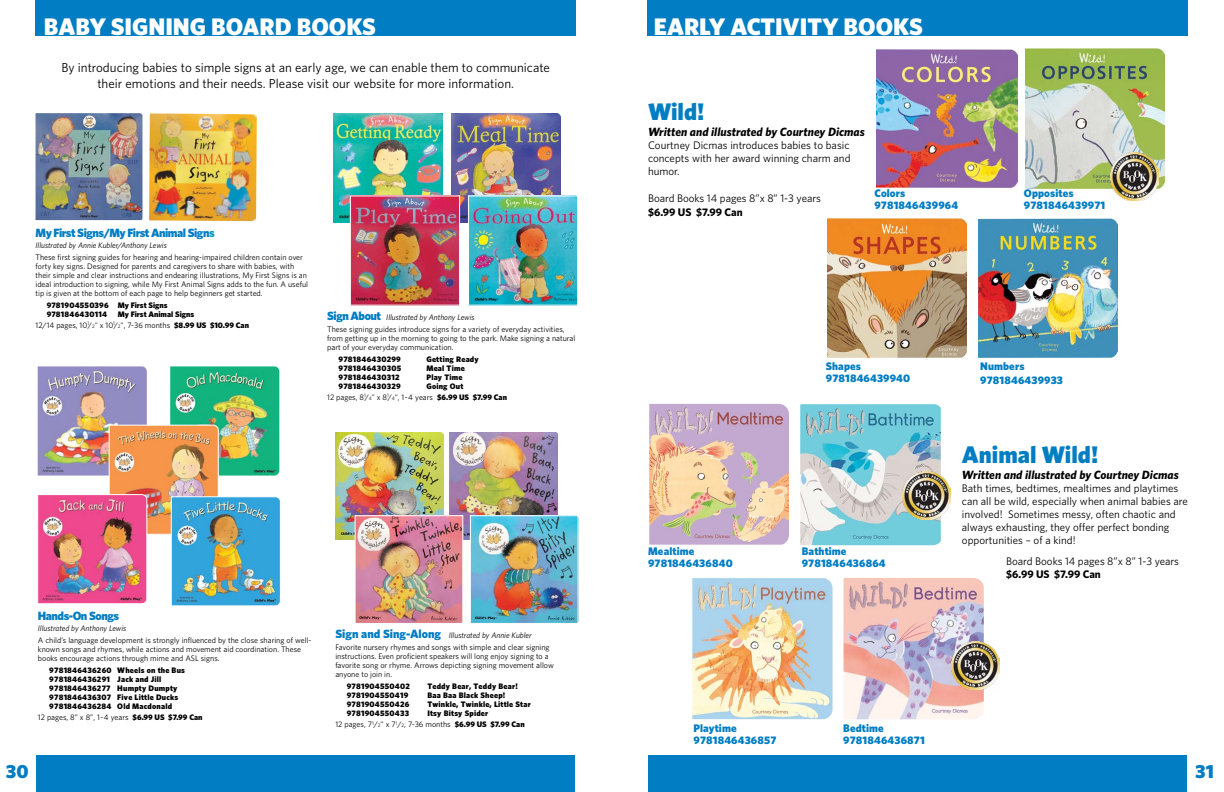
<style>
.page{position:relative;width:1224px;height:792px;background:#fff}
.page>*{position:absolute;margin:0;border:0;box-sizing:border-box;transform-origin:0 0}
.t1{font:900 24px "Whitney";color:#fff}
.t2{font:900 24px "Whitney";color:#007dc3}
.t3{font:900 19px "Whitney";color:#007dc3}
.t4{font:13px/15.8px "Whitney";color:#000;text-align:center}
.t5{font:italic 700 12px "Whitney";color:#000}
.t6{font:900 12px "Whitney";letter-spacing:-.04em;color:#007dc3}
.t7{font:11px/13px "Whitney";color:#000;text-align:justify}
.t8{font:900 11px/12px "Whitney";letter-spacing:.01em;color:#007dc3}
.t9{font:700 11px "Whitney";color:#000}
.t10{font:8px/9px "Whitney";color:#000}
.t11{font:900 8px/9px "Whitney";letter-spacing:.025em;color:#000}
.t12{font:900 8px/11px "Whitney";color:#000}
.t13{font:italic 8px "Whitney";color:#000}
.s1{color:#009ac7}
.s2{font-weight:400}
.s3{font-weight:400;font-size:5px}
.s4{font-weight:900;font-size:12px;color:#007dc3}
.s5{font-style:italic}
.s6{font-weight:900}
.s7{font-size:5px}
</style>
<div class="page">
<div style="left:35px;top:0;width:541px;height:35px;background:#007dc3"></div>
<div style="left:647px;top:0;width:541px;height:35px;background:#007dc3"></div>
<div style="left:36px;top:755px;width:539px;height:37px;background:#007dc3"></div>
<div style="left:648px;top:755px;width:539px;height:37px;background:#007dc3"></div>
<img style="left:36px;top:113px;width:107px;height:107px">
<img style="left:149px;top:113px;width:108px;height:108px">
<img style="left:334px;top:113px;width:109px;height:110px">
<img style="left:451px;top:113px;width:109px;height:110px">
<img style="left:352px;top:197px;width:106px;height:107px">
<div style="left:350px;top:195px;width:110px;height:111px;border:1px solid #fff"></div>
<img style="left:470px;top:197px;width:106px;height:107px">
<div style="left:468px;top:195px;width:110px;height:111px;border:1px solid #fff"></div>
<img style="left:335px;top:432px;width:108px;height:108px">
<img style="left:450px;top:432px;width:107px;height:108px">
<img style="left:357px;top:517px;width:104px;height:105px">
<div style="left:355px;top:515px;width:108px;height:109px;border:1px solid #fff"></div>
<img style="left:472px;top:517px;width:105px;height:105px">
<div style="left:470px;top:515px;width:109px;height:109px;border:1px solid #fff"></div>
<img style="left:170px;top:366px;width:109px;height:58px">
<img style="left:38px;top:366px;width:109px;height:58px">
<img style="left:37px;top:424px;width:244px;height:182px">
<img style="left:876px;top:49px;width:141px;height:139px">
<img style="left:1025px;top:48px;width:140px;height:140px">
<img style="left:827px;top:219px;width:140px;height:139px">
<img style="left:979px;top:219px;width:138px;height:138px">
<img style="left:649px;top:404px;width:140px;height:141px">
<img style="left:800px;top:404px;width:141px;height:141px">
<img style="left:692px;top:578px;width:141px;height:141px">
<img style="left:844px;top:578px;width:140px;height:141px">
<img style="left:903px;top:472px;width:48px;height:48px">
<img style="left:1110px;top:153px;width:48px;height:48px">
<img style="left:951px;top:642px;width:48px;height:48px">
<h1 class="t1" style="left:44px;top:11px;width:333px">BABY SIGNING BOARD BOOKS</h1>
<h3 class="t4" style="left:61px;top:59px;width:490px">By introducing babies to simple signs at an early age, we can enable them to communicate their emotions and their needs. Please visit our website for more information.</h3>
<h3 class="t6" style="left:36px;top:224px;width:181px">My First Signs/My First Animal Sign<span class="s1">s</span></h3>
<p class="t13" style="left:36px;top:240px;width:133px">Illustrated by Annie Kubler/Anthony Lewis</p>
<p class="t10" style="left:36px;top:252px;width:274px">These first signing guides for hearing and hearing-impaired children contain over forty key signs. Designed for parents and caregivers to share with babies, with their simple and clear instructions and endearing illustrations, My First Signs is an ideal introduction to signing, while My First Animal Signs adds to the fun. A useful tip is given at the bottom of each page to help beginners get started.</p>
<p class="t11" style="left:47px;top:300px;width:122px">9781904550396 My First Signs<br>9781846430114</p>
<p class="t12" style="left:36px;top:308px;width:215px;text-indent:82px">My First Animal Signs<br><span class="s2">12/14 pages, 10</span><sup>1</sup><span class="s2">/</span><span class="s3">2</span><span class="s2">" x 10</span><sup>1</sup><span class="s2">/</span><span class="s3">2</span><span class="s2">", 7-36 months</span> $8.99 US $10.99 Can</p>
<p class="t10" style="left:327px;top:311px;width:239px;line-height:11.8px"><span class="s4">Sign About</span> <span class="s5">Illustrated by Anthony Lewis<br></span>These signing guides introduce signs for a variety of everyday activities,</p>
<p class="t10" style="left:327px;top:333px;width:250px">from getting up in the morning to going to the park. Make signing a natural part of your everyday communication.</p>
<p class="t11" style="left:339px;top:354px;width:64px">9781846430299</p>
<p class="t11" style="left:426px;top:354px;width:54px">Getting Ready</p>
<p class="t11" style="left:339px;top:363px;width:64px">9781846430305</p>
<p class="t11" style="left:426px;top:363px;width:40px">Meal Time</p>
<p class="t11" style="left:339px;top:372px;width:62px">9781846430312</p>
<p class="t11" style="left:426px;top:372px;width:38px">Play Time</p>
<p class="t11" style="left:339px;top:381px;width:64px">9781846430329</p>
<p class="t10" style="left:327px;top:380px;width:181px;line-height:11px;text-indent:99px"><span class="s6">Going Out<br></span>12 pages, 8<sup>1</sup>/<span class="s7">4</span>" x 8<sup>1</sup>/<span class="s7">4</span>", 1-4 years <span class="s6">$6.99 US $7.99 Can</span></p>
<h3 class="t6" style="left:38px;top:608px;width:83px">Hands-On Songs</h3>
<p class="t13" style="left:38px;top:623px;width:90px">Illustrated by Anthony Lewis</p>
<p class="t10" style="left:38px;top:635px;width:275px">A child’s language development is strongly influenced by the close sharing of well&shy;known songs and rhymes, while actions and movement aid coordination. These books encourage actions through mime and ASL signs.</p>
<p class="t11" style="left:49px;top:665px;width:137px">9781846436260 Wheels on the Bus<br>9781846436291 Jack and Jill<br>9781846436277 Humpty Dumpty<br>9781846436307 Five Little Ducks<br>9781846436284 Old Macdonald</p>
<p class="t10" style="left:38px;top:712px;width:166px">12 pages, 8” x 8”, 1-4 years <span class="s6">$6.99 US $7.99 Can</span></p>
<p class="t10" style="left:335px;top:629px;width:216px;line-height:12px"><span class="s4">Sign and Sing-Along</span> <span class="s5">Illustrated by Annie Kubler<br></span>Favorite nursery rhymes and songs with simple and clear signing</p>
<p class="t10" style="left:335px;top:652px;width:220px">instructions. Even proficient speakers will long enjoy signing to a favorite song or rhyme. Arrows depicting signing movement allow anyone to join in.</p>
<p class="t11" style="left:347px;top:682px;width:65px">9781904550402</p>
<p class="t11" style="left:427px;top:682px;width:92px">Teddy Bear, Teddy Bear!</p>
<p class="t11" style="left:347px;top:691px;width:63px">9781904550419</p>
<p class="t11" style="left:427px;top:691px;width:79px">Baa Baa Black Sheep!</p>
<p class="t11" style="left:347px;top:700px;width:64px">9781904550426</p>
<p class="t11" style="left:427px;top:700px;width:105px">Twinkle, Twinkle, Little Star</p>
<p class="t11" style="left:347px;top:709px;width:64px">9781904550433</p>
<p class="t11" style="left:335px;top:708px;width:191px;line-height:11px;text-indent:92px">Itsy Bitsy Spider<br><span class="s2">12 pages, 7</span><sup>1</sup><span class="s2">/</span><span class="s3">2</span><span class="s2">" x 7</span><sup>1</sup><span class="s2">/</span><span class="s3">2</span><span class="s2">, 7-36 months</span> $6.99 US $7.99 Can</p>
<h1 class="t1" style="left:654px;top:11px;width:270px">EARLY ACTIVITY BOOKS</h1>
<h1 class="t2" style="left:648px;top:95px;width:58px">Wild!</h1>
<h3 class="t5" style="left:648px;top:124px;width:218px">Written and illustrated by Courtney Dicmas</h3>
<h3 class="t7" style="left:648px;top:138px;width:204px">Courtney Dicmas introduces babies to basic concepts with her award winning charm and humor.</h3>
<h3 class="t7" style="left:648px;top:191px;width:174px">Board Books 14 pages 8”x 8” 1-3 years</h3>
<h3 class="t9" style="left:648px;top:205px;width:96px">$6.99 US $7.99 Can</h3>
<h3 class="t8" style="left:874px;top:187px;width:85px">Colors<br>9781846439964</h3>
<h3 class="t8" style="left:1024px;top:187px;width:83px">Opposites<br>9781846439971</h3>
<h3 class="t8" style="left:826px;top:359px;width:86px">Shapes<br>9781846439940</h3>
<h3 class="t8" style="left:980px;top:358px;width:84px;line-height:14.4px">Numbers<br>9781846439933</h3>
<h3 class="t8" style="left:648px;top:545px;width:86px">Mealtime<br>9781846436840</h3>
<h3 class="t8" style="left:802px;top:545px;width:85px">Bathtime<br>9781846436864</h3>
<h1 class="t2" style="left:962px;top:438px;width:138px">Animal Wild!</h1>
<h3 class="t5" style="left:962px;top:467px;width:218px">Written and illustrated by Courtney Dicmas</h3>
<h3 class="t7" style="left:962px;top:481px;width:228px;text-align:left">Bath times, bedtimes, mealtimes and playtimes can all be wild, especially when animal babies are involved! Sometimes messy, often chaotic and always exhausting, they offer perfect bonding opportunities – of a kind!</h3>
<h3 class="t7" style="left:1006px;top:554px;width:174px">Board Books 14 pages 8”x 8” 1-3 years</h3>
<h3 class="t9" style="left:1006px;top:566px;width:96px">$6.99 US $7.99 Can</h3>
<h3 class="t8" style="left:694px;top:721px;width:85px">Playtime<br>9781846436857</h3>
<h3 class="t8" style="left:843px;top:721px;width:83px">Bedtime<br>9781846436871</h3>
<h2 class="t3" style="left:6px;top:758px;width:24px">30</h2>
<h2 class="t3" style="left:1195px;top:758px;width:20px">31</h2>
</div>
